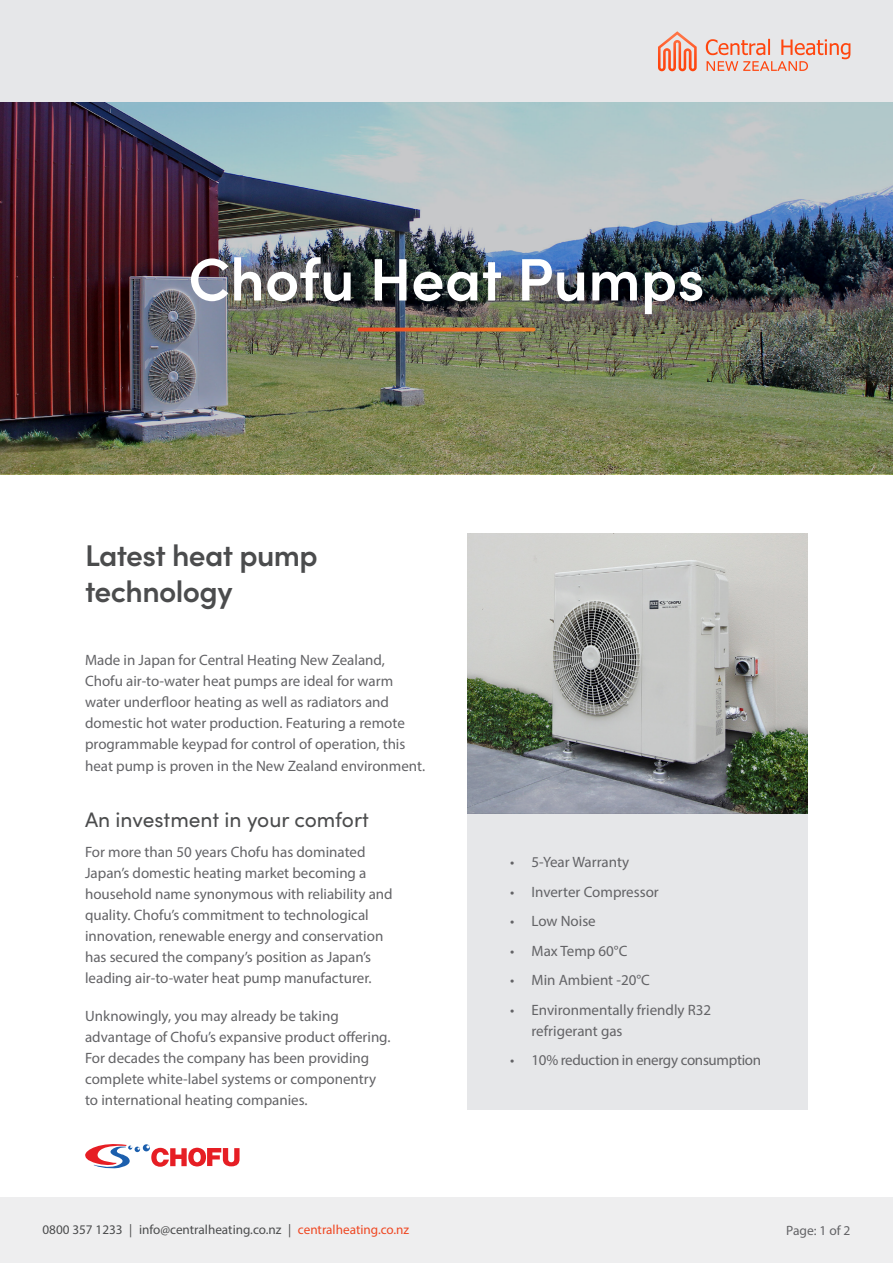
<style>
.page{position:relative;width:893px;height:1263px;background:#fff}
.page>*{position:absolute;margin:0;border:0;box-sizing:border-box;transform-origin:0 0}
.Heading_1{font:600 60px "Sofia Pro";color:#fff}
.Heading_2{font:600 30px/36px "Sofia Pro";letter-spacing:-.02em;color:#4b4c4d}
.Heading_3{font:21px "Sofia Pro";color:#4b4c4d}
.Body{font:15px/21px "Myriad Pro";color:#636366}
.Body-2{font:15px "Myriad Pro";letter-spacing:-.02em;color:#636366}
.t1{font:13.5px "Myriad Pro";color:#636366}
.t2{font:13.2px "Myriad Pro";color:#4b4c4d}
.s1{color:#ef4722}
</style>
<div class="page">
<div style="left:0;top:0;width:893px;height:103px;background:#e6e7e9"></div>
<div style="left:0;top:1197px;width:893px;height:66px;background:#eeeeef"></div>
<svg style="left:658px;top:31px;width:39px;height:40px"></svg>
<svg style="left:706px;top:39px;width:144px;height:32px"></svg>
<svg style="left:85px;top:1144px;width:155px;height:25px"></svg>
<img style="left:0;top:103px;width:893px;height:371px">
<hr style="left:359px;top:328px;width:175px;height:3px;background:#fff">
<div style="left:468px;top:813px;width:340px;height:297px;background:#e6e7e9"></div>
<img style="left:468px;top:533px;width:340px;height:280px">
<p class="Heading_1" style="left:188px;top:234px;width:518px">Chofu Heat Pumps</p>
<p class="Heading_2" style="left:85px;top:535px;width:234px">Latest heat pump technology</p>
<p class="Body" style="left:85px;top:650px;width:342px">Made in Japan for Central Heating New Zealand, Chofu air-to-water heat pumps are ideal for warm water underfloor heating as well as radiators and domestic hot water production. Featuring a remote programmable keypad for control of operation, this heat pump is proven in the New Zealand environment.</p>
<p class="Heading_3" style="left:85px;top:804px;width:285px">An investment in your comfort</p>
<p class="Body" style="left:85px;top:841px;width:309px">For more than 50 years Chofu has dominated Japan’s domestic heating market becoming a household name synonymous with reliability and quality. Chofu’s commitment to technological innovation, renewable energy and conservation has secured the company’s position as Japan’s leading air-to-water heat pump manufacturer.</p>
<p class="Body" style="left:85px;top:1005px;width:307px">Unknowingly, you may already be taking advantage of Chofu’s expansive product offering.<br>For decades the company has been providing complete white-label systems or componentry to international heating companies.</p>
<p class="Body" style="left:510px;top:851px;width:120px">• 5-Year Warranty</p>
<p class="Body" style="left:510px;top:881px;width:150px">• Inverter Compressor</p>
<p class="Body" style="left:510px;top:910px;width:87px">• Low Noise</p>
<p class="Body" style="left:510px;top:940px;width:119px">• Max Temp 60°C</p>
<p class="Body" style="left:510px;top:969px;width:141px">• Min Ambient -20°C</p>
<p class="Body" style="left:531px;top:999px;width:181px;text-indent:-21px">• Environmentally friendly R32 refrigerant gas</p>
<p class="Body-2" style="left:510px;top:1051px;width:252px">• 10% reduction in energy consumption</p>
<p class="t2" style="left:43px;top:1221px;width:368px">0800 357 1233 | info@centralheating.co.nz | <span class="s1">centralheating.co.nz</span></p>
<p class="t1" style="left:786px;top:1222px;width:66px">Page: 1 of 2</p>
</div>
